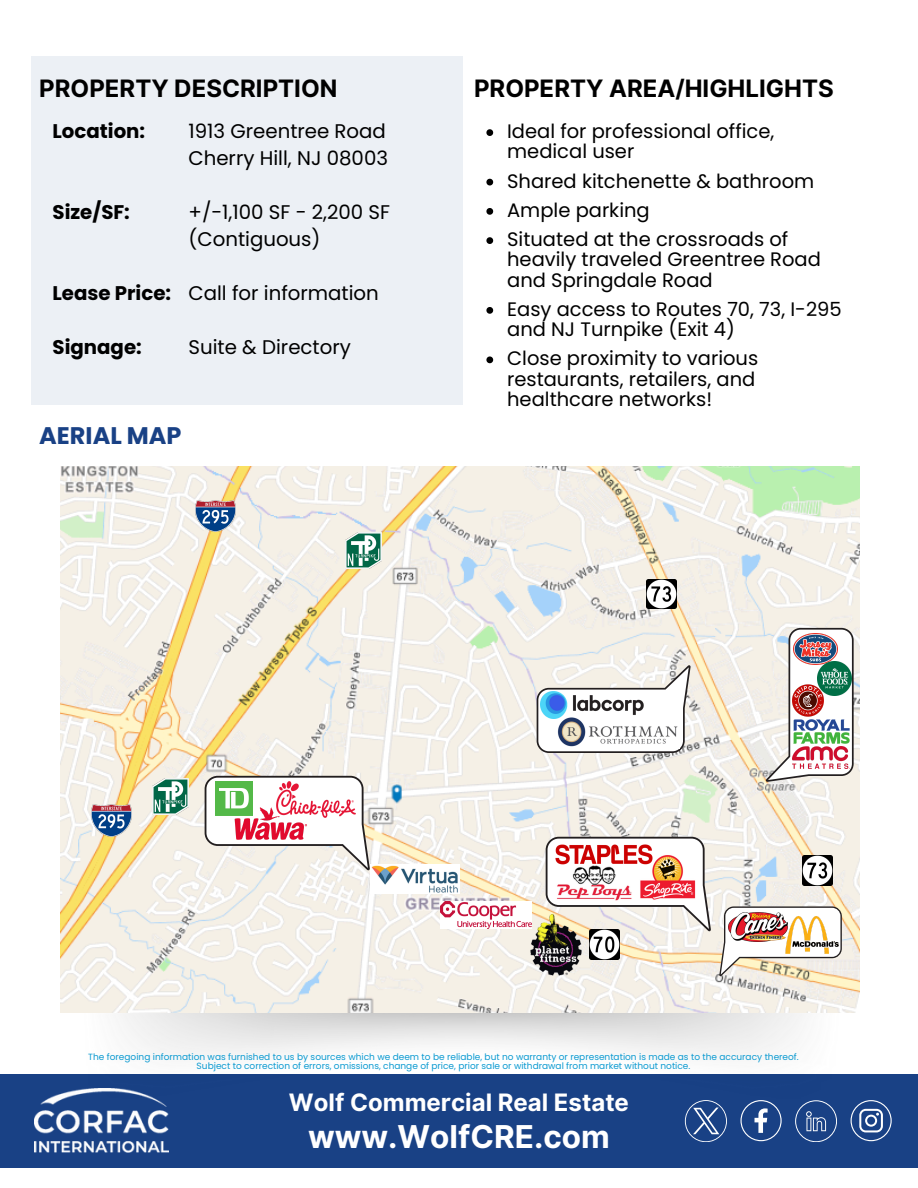
<style>
.page{position:relative;width:918px;height:1188px;background:#fff}
.page>*{position:absolute;margin:0;border:0;box-sizing:border-box;transform-origin:0 0}
.t1{font:700 31.5px "Inter";color:#fff}
.t2{font:700 24px "Inter";color:#000}
.t3{font:700 24px "Inter";color:#fff}
.t4{font:700 24px "Poppins";color:#194185}
.t5{font:19.8px/27px "Poppins";color:#000}
.t6{font:700 19.8px "Poppins";color:#000}
.t7{font:19.5px/20.2px "Poppins";color:#000}
.t8{font:9px/9px "Poppins";color:#0b9ad1;text-align:center}
</style>
<div class="page">
<div style="left:31px;top:56px;width:431px;height:349px;background:#ecf0f5"></div>
<div style="left:0;top:1074px;width:918px;height:94px;background:#194185"></div>
<img style="left:34px;top:1089px;width:134px;height:63px">
<svg style="left:795px;top:1100px;width:42px;height:42px"></svg>
<svg style="left:851px;top:1100px;width:41px;height:41px"></svg>
<svg style="left:740px;top:1100px;width:42px;height:41px"></svg>
<svg style="left:685px;top:1100px;width:42px;height:42px"></svg>
<img style="left:81px;top:1012px;width:759px;height:88px">
<img style="left:60px;top:467px;width:799px;height:545px">
<svg style="left:205px;top:776px;width:165px;height:94px"></svg>
<img style="left:216px;top:781px;width:37px;height:34px">
<img style="left:345px;top:532px;width:36px;height:36px">
<img style="left:803px;top:856px;width:29px;height:29px">
<img style="left:647px;top:579px;width:29px;height:29px">
<img style="left:589px;top:931px;width:31px;height:29px">
<img style="left:196px;top:500px;width:39px;height:32px">
<img style="left:234px;top:806px;width:74px;height:34px">
<img style="left:370px;top:864px;width:89px;height:29px">
<img style="left:440px;top:901px;width:92px;height:27px">
<img style="left:530px;top:915px;width:52px;height:60px">
<svg style="left:546px;top:837px;width:165px;height:94px"></svg>
<img style="left:640px;top:855px;width:56px;height:46px">
<img style="left:556px;top:844px;width:97px;height:21px">
<img style="left:554px;top:865px;width:81px;height:36px">
<img style="left:277px;top:782px;width:78px;height:36px">
<svg style="left:486px;top:129px;width:7px;height:7px"></svg>
<svg style="left:486px;top:179px;width:7px;height:6px"></svg>
<svg style="left:486px;top:208px;width:7px;height:7px"></svg>
<svg style="left:486px;top:237px;width:7px;height:7px"></svg>
<svg style="left:486px;top:307px;width:7px;height:7px"></svg>
<svg style="left:486px;top:356px;width:7px;height:7px"></svg>
<svg style="left:766px;top:628px;width:87px;height:154px"></svg>
<img style="left:791px;top:685px;width:34px;height:31px">
<img style="left:794px;top:633px;width:44px;height:32px">
<img style="left:818px;top:662px;width:33px;height:34px">
<img style="left:794px;top:719px;width:55px;height:25px">
<img style="left:792px;top:746px;width:58px;height:23px">
<svg style="left:537px;top:665px;width:154px;height:88px"></svg>
<img style="left:556px;top:717px;width:124px;height:31px">
<img style="left:541px;top:692px;width:102px;height:27px">
<svg style="left:719px;top:906px;width:123px;height:70px"></svg>
<img style="left:776px;top:915px;width:67px;height:40px">
<img style="left:728px;top:913px;width:60px;height:29px">
<img style="left:152px;top:778px;width:36px;height:36px">
<img style="left:92px;top:805px;width:39px;height:31px">
<h1 class="t2" style="left:39px;top:74px;width:300px">PROPERTY DESCRIPTION</h1>
<p class="t6" style="left:53px;top:118px;width:94px">Location:</p>
<p class="t5" style="left:189px;top:118px;width:201px">1913 Greentree Road<br>Cherry Hill, NJ 08003</p>
<p class="t5" style="left:189px;top:199px;width:203px">+/-1,100 SF - 2,200 SF (Contiguous)</p>
<p class="t5" style="left:189px;top:280px;width:192px">Call for information</p>
<p class="t5" style="left:189px;top:334px;width:164px">Suite &amp; Directory</p>
<p class="t6" style="left:53px;top:199px;width:79px">Size/SF:</p>
<p class="t6" style="left:53px;top:280px;width:120px">Lease Price:</p>
<p class="t6" style="left:53px;top:334px;width:91px">Signage:</p>
<p class="t4" style="left:39px;top:419px;width:144px">AERIAL MAP</p>
<p class="t2" style="left:474px;top:74px;width:361px">PROPERTY AREA/HIGHLIGHTS</p>
<p class="t7" style="left:507px;top:121px;width:269px">Ideal for professional office, medical user</p>
<p class="t7" style="left:507px;top:171px;width:309px">Shared kitchenette &amp; bathroom</p>
<p class="t7" style="left:507px;top:200px;width:144px">Ample parking</p>
<p class="t7" style="left:507px;top:229px;width:315px">Situated at the crossroads of heavily traveled Greentree Road and Springdale Road</p>
<p class="t7" style="left:507px;top:299px;width:336px">Easy access to Routes 70, 73, I-295 and NJ Turnpike (Exit 4)</p>
<p class="t7" style="left:507px;top:349px;width:253px">Close proximity to various restaurants, retailers, and healthcare networks!</p>
<p class="t8" style="left:88px;top:1052px;width:712px">The foregoing information was furnished to us by sources which we deem to be reliable, but no warranty or representation is made as to the accuracy thereof.<br>Subject to correction of errors, omissions, change of price, prior sale or withdrawal from market without notice.</p>
<p class="t3" style="left:289px;top:1088px;width:341px">Wolf Commercial Real Estate</p>
<p class="t1" style="left:308px;top:1117px;width:303px">www.WolfCRE.com</p>
</div>
